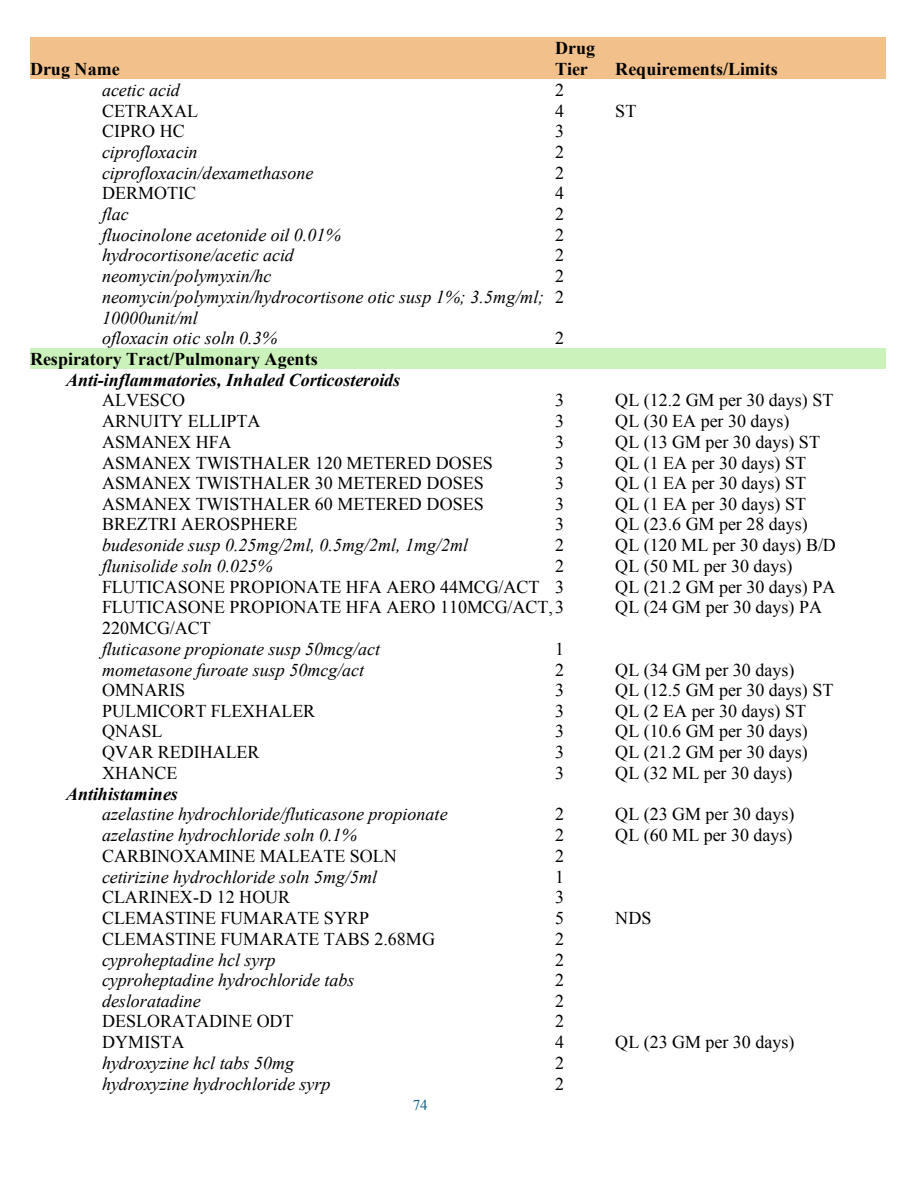
<style>
.page{position:relative;width:918px;height:1188px;background:#fff}
.page>*{position:absolute;margin:0;border:0;box-sizing:border-box;transform-origin:0 0}
.t1{font:18px/20.7px "Times New Roman";color:#000}
.t2{font:italic 18px/21px "Times New Roman";color:#000}
.t3{font:700 18px/20.7px "Times New Roman";color:#000}
.t4{font:italic 700 18px "Times New Roman";color:#000}
.t5{font:15px "Times New Roman";color:#156082}
</style>
<div class="page">
<div style="left:30px;top:38px;width:525px;height:41px;background:#f2c18b"></div>
<div style="left:555px;top:38px;width:60px;height:20px;background:#f2c18b"></div>
<div style="left:555px;top:58px;width:60px;height:21px;background:#f2c18b"></div>
<div style="left:615px;top:38px;width:270px;height:41px;background:#f2c18b"></div>
<div style="left:30px;top:348px;width:525px;height:21px;background:#cbf2ba"></div>
<div style="left:555px;top:348px;width:60px;height:21px;background:#cbf2ba"></div>
<div style="left:615px;top:348px;width:270px;height:21px;background:#cbf2ba"></div>
<p class="t3" style="left:30px;top:58px;width:91px">Drug Name</p>
<p class="t3" style="left:555px;top:38px;width:42px">Drug<br>Tier</p>
<p class="t3" style="left:615px;top:58px;width:164px">Requirements/Limits</p>
<p class="t2" style="left:102px;top:79px;width:79px">acetic acid</p>
<p class="t1" style="left:555px;top:79px;width:10px">2</p>
<p class="t1" style="left:102px;top:100px;width:98px">CETRAXAL</p>
<p class="t1" style="left:555px;top:100px;width:10px">4</p>
<p class="t1" style="left:615px;top:100px;width:23px">ST</p>
<p class="t1" style="left:102px;top:121px;width:84px">CIPRO HC</p>
<p class="t1" style="left:555px;top:121px;width:10px">3</p>
<p class="t2" style="left:102px;top:141px;width:97px">ciprofloxacin</p>
<p class="t1" style="left:555px;top:141px;width:10px">2</p>
<p class="t2" style="left:102px;top:162px;width:213px">ciprofloxacin/dexamethasone</p>
<p class="t1" style="left:555px;top:162px;width:10px">2</p>
<p class="t1" style="left:102px;top:183px;width:96px">DERMOTIC</p>
<p class="t1" style="left:555px;top:183px;width:10px">4</p>
<p class="t2" style="left:102px;top:203px;width:28px">flac</p>
<p class="t1" style="left:555px;top:204px;width:10px">2</p>
<p class="t2" style="left:102px;top:224px;width:240px">fluocinolone acetonide oil 0.01%</p>
<p class="t1" style="left:555px;top:224px;width:10px">2</p>
<p class="t2" style="left:102px;top:245px;width:193px">hydrocortisone/acetic acid</p>
<p class="t1" style="left:555px;top:245px;width:10px">2</p>
<p class="t2" style="left:102px;top:265px;width:171px">neomycin/polymyxin/hc</p>
<p class="t1" style="left:555px;top:265px;width:10px">2</p>
<p class="t2" style="left:102px;top:286px;width:444px">neomycin/polymyxin/hydrocortisone otic susp 1%; 3.5mg/ml;<br>10000unit/ml</p>
<p class="t1" style="left:555px;top:286px;width:10px">2</p>
<p class="t2" style="left:102px;top:327px;width:177px">ofloxacin otic soln 0.3%</p>
<p class="t1" style="left:555px;top:328px;width:10px">2</p>
<p class="t3" style="left:30px;top:348px;width:289px">Respiratory Tract/Pulmonary Agents</p>
<p class="t4" style="left:66px;top:367px;width:336px">Anti-inflammatories, Inhaled Corticosteroids</p>
<p class="t1" style="left:102px;top:390px;width:85px">ALVESCO</p>
<p class="t1" style="left:555px;top:390px;width:10px">3</p>
<p class="t1" style="left:615px;top:390px;width:220px">QL (12.2 GM per 30 days) ST</p>
<p class="t1" style="left:102px;top:411px;width:160px">ARNUITY ELLIPTA</p>
<p class="t1" style="left:555px;top:411px;width:10px">3</p>
<p class="t1" style="left:615px;top:411px;width:176px">QL (30 EA per 30 days)</p>
<p class="t1" style="left:102px;top:431px;width:131px">ASMANEX HFA</p>
<p class="t1" style="left:555px;top:431px;width:10px">3</p>
<p class="t1" style="left:615px;top:431px;width:206px">QL (13 GM per 30 days) ST</p>
<p class="t1" style="left:102px;top:452px;width:392px">ASMANEX TWISTHALER 120 METERED DOSES</p>
<p class="t1" style="left:555px;top:452px;width:10px">3</p>
<p class="t1" style="left:615px;top:452px;width:192px">QL (1 EA per 30 days) ST</p>
<p class="t1" style="left:102px;top:473px;width:383px">ASMANEX TWISTHALER 30 METERED DOSES</p>
<p class="t1" style="left:555px;top:473px;width:10px">3</p>
<p class="t1" style="left:615px;top:473px;width:192px">QL (1 EA per 30 days) ST</p>
<p class="t1" style="left:102px;top:493px;width:383px">ASMANEX TWISTHALER 60 METERED DOSES</p>
<p class="t1" style="left:555px;top:493px;width:10px">3</p>
<p class="t1" style="left:615px;top:493px;width:192px">QL (1 EA per 30 days) ST</p>
<p class="t1" style="left:102px;top:514px;width:197px">BREZTRI AEROSPHERE</p>
<p class="t1" style="left:555px;top:514px;width:10px">3</p>
<p class="t1" style="left:615px;top:514px;width:194px">QL (23.6 GM per 28 days)</p>
<p class="t2" style="left:102px;top:534px;width:368px">budesonide susp 0.25mg/2ml, 0.5mg/2ml, 1mg/2ml</p>
<p class="t1" style="left:555px;top:535px;width:10px">2</p>
<p class="t1" style="left:615px;top:535px;width:222px">QL (120 ML per 30 days) B/D</p>
<p class="t2" style="left:102px;top:555px;width:172px">flunisolide soln 0.025%</p>
<p class="t1" style="left:555px;top:555px;width:10px">2</p>
<p class="t1" style="left:615px;top:555px;width:179px">QL (50 ML per 30 days)</p>
<p class="t1" style="left:102px;top:576px;width:439px">FLUTICASONE PROPIONATE HFA AERO 44MCG/ACT</p>
<p class="t1" style="left:555px;top:576px;width:10px">3</p>
<p class="t1" style="left:615px;top:576px;width:222px">QL (21.2 GM per 30 days) PA</p>
<p class="t1" style="left:102px;top:597px;width:464px">FLUTICASONE PROPIONATE HFA AERO 110MCG/ACT,3<br>220MCG/ACT</p>
<p class="t1" style="left:615px;top:597px;width:208px">QL (24 GM per 30 days) PA</p>
<p class="t2" style="left:102px;top:638px;width:280px">fluticasone propionate susp 50mcg/act</p>
<p class="t1" style="left:555px;top:638px;width:10px">1</p>
<p class="t2" style="left:102px;top:659px;width:264px">mometasone furoate susp 50mcg/act</p>
<p class="t1" style="left:555px;top:659px;width:10px">2</p>
<p class="t1" style="left:615px;top:659px;width:181px">QL (34 GM per 30 days)</p>
<p class="t1" style="left:102px;top:680px;width:85px">OMNARIS</p>
<p class="t1" style="left:555px;top:680px;width:10px">3</p>
<p class="t1" style="left:615px;top:680px;width:220px">QL (12.5 GM per 30 days) ST</p>
<p class="t1" style="left:102px;top:700px;width:215px">PULMICORT FLEXHALER</p>
<p class="t1" style="left:555px;top:700px;width:10px">3</p>
<p class="t1" style="left:615px;top:700px;width:192px">QL (2 EA per 30 days) ST</p>
<p class="t1" style="left:102px;top:721px;width:62px">QNASL</p>
<p class="t1" style="left:555px;top:721px;width:10px">3</p>
<p class="t1" style="left:615px;top:721px;width:194px">QL (10.6 GM per 30 days)</p>
<p class="t1" style="left:102px;top:742px;width:159px">QVAR REDIHALER</p>
<p class="t1" style="left:555px;top:742px;width:10px">3</p>
<p class="t1" style="left:615px;top:742px;width:194px">QL (21.2 GM per 30 days)</p>
<p class="t1" style="left:102px;top:762px;width:77px">XHANCE</p>
<p class="t1" style="left:555px;top:762px;width:10px">3</p>
<p class="t1" style="left:615px;top:762px;width:179px">QL (32 ML per 30 days)</p>
<p class="t4" style="left:66px;top:781px;width:113px">Antihistamines</p>
<p class="t2" style="left:102px;top:803px;width:347px">azelastine hydrochloride/fluticasone propionate</p>
<p class="t1" style="left:555px;top:804px;width:10px">2</p>
<p class="t1" style="left:615px;top:804px;width:181px">QL (23 GM per 30 days)</p>
<p class="t2" style="left:102px;top:824px;width:256px">azelastine hydrochloride soln 0.1%</p>
<p class="t1" style="left:555px;top:824px;width:10px">2</p>
<p class="t1" style="left:615px;top:824px;width:179px">QL (60 ML per 30 days)</p>
<p class="t1" style="left:102px;top:845px;width:296px">CARBINOXAMINE MALEATE SOLN</p>
<p class="t1" style="left:555px;top:845px;width:10px">2</p>
<p class="t2" style="left:102px;top:866px;width:277px">cetirizine hydrochloride soln 5mg/5ml</p>
<p class="t1" style="left:555px;top:866px;width:10px">1</p>
<p class="t1" style="left:102px;top:887px;width:190px">CLARINEX-D 12 HOUR</p>
<p class="t1" style="left:555px;top:887px;width:10px">3</p>
<p class="t1" style="left:102px;top:907px;width:269px">CLEMASTINE FUMARATE SYRP</p>
<p class="t1" style="left:555px;top:907px;width:10px">5</p>
<p class="t1" style="left:615px;top:907px;width:38px">NDS</p>
<p class="t1" style="left:102px;top:928px;width:335px">CLEMASTINE FUMARATE TABS 2.68MG</p>
<p class="t1" style="left:555px;top:928px;width:10px">2</p>
<p class="t2" style="left:102px;top:949px;width:175px">cyproheptadine hcl syrp</p>
<p class="t1" style="left:555px;top:949px;width:10px">2</p>
<p class="t2" style="left:102px;top:969px;width:254px">cyproheptadine hydrochloride tabs</p>
<p class="t1" style="left:555px;top:970px;width:10px">2</p>
<p class="t2" style="left:102px;top:990px;width:100px">desloratadine</p>
<p class="t1" style="left:555px;top:990px;width:10px">2</p>
<p class="t1" style="left:102px;top:1011px;width:193px">DESLORATADINE ODT</p>
<p class="t1" style="left:555px;top:1011px;width:10px">2</p>
<p class="t1" style="left:102px;top:1031px;width:84px">DYMISTA</p>
<p class="t1" style="left:555px;top:1031px;width:10px">4</p>
<p class="t1" style="left:615px;top:1031px;width:181px">QL (23 GM per 30 days)</p>
<p class="t2" style="left:102px;top:1052px;width:194px">hydroxyzine hcl tabs 50mg</p>
<p class="t1" style="left:555px;top:1052px;width:10px">2</p>
<p class="t2" style="left:102px;top:1073px;width:230px">hydroxyzine hydrochloride syrp</p>
<p class="t1" style="left:555px;top:1073px;width:10px">2</p>
<p class="t5" style="left:413px;top:1095px;width:16px">74</p>
</div>
